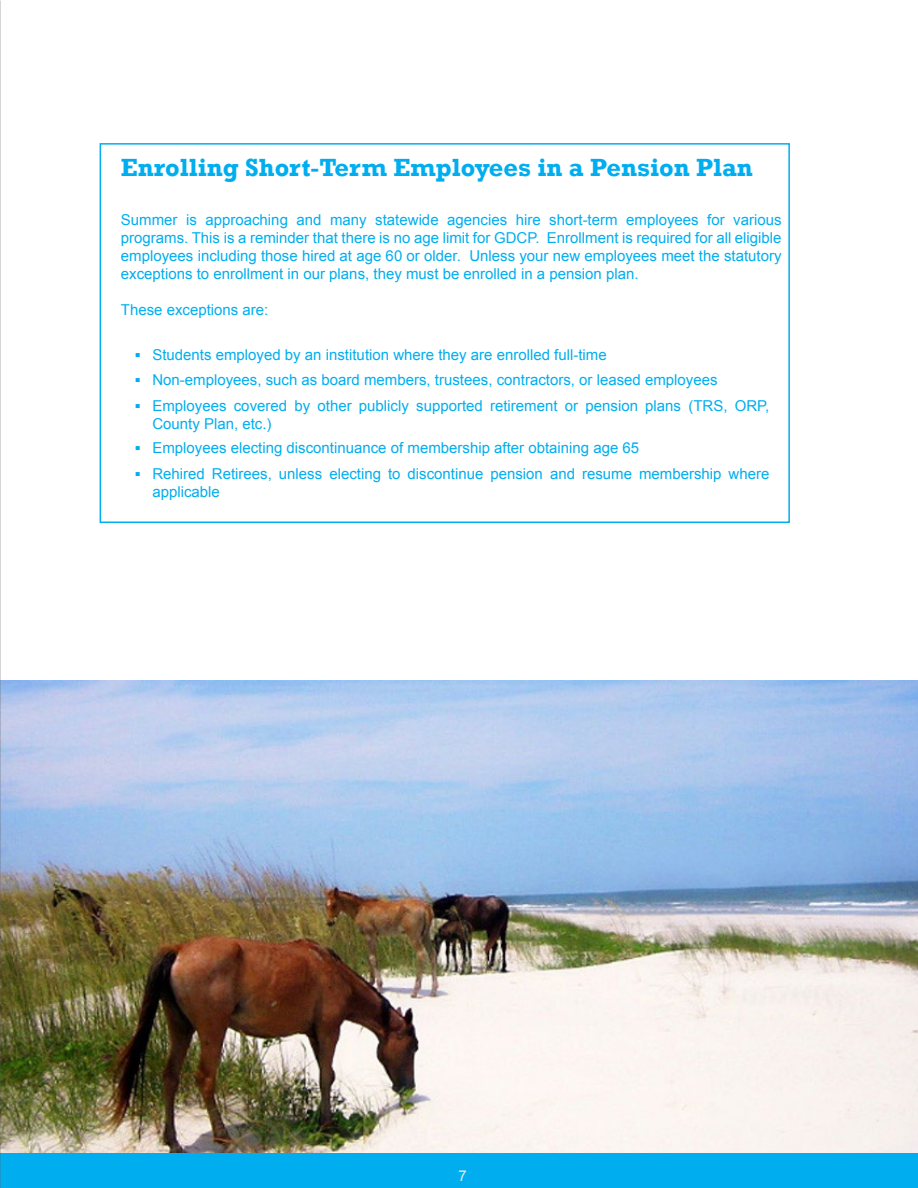
<style>
.page{position:relative;width:918px;height:1188px;background:#fff}
.page>*{position:absolute;margin:0;border:0;box-sizing:border-box;transform-origin:0 0}
.t1{font:700 25.5px "Rockwell";color:#00aeef}
.t2{font:15px/18px "Arial";color:#00aeef}
.t3{font:15px "Arial";color:#e6e7e8}
.s1{font-weight:700}
</style>
<div class="page">
<div style="left:100px;top:143px;width:690px;height:380px;border:2px solid #00aeef"></div>
<img style="left:0;top:680px;width:918px;height:474px">
<div style="left:1px;top:1154px;width:917px;height:34px;background:#00aeef"></div>
<h1 class="t1" style="left:121px;top:152px;width:633px">Enrolling Short-Term Employees in a Pension Plan</h1>
<p class="t2" style="left:121px;top:211px;width:662px;text-align:justify">Summer is approaching and many statewide agencies hire short-term employees for various programs. This is a reminder that there is no age limit for GDCP. Enrollment is required for all eligible employees including those hired at age 60 or older. Unless your new employees meet the statutory exceptions to enrollment in our plans, they must be enrolled in a pension plan.</p>
<p class="t2" style="left:121px;top:301px;width:149px">These exceptions are:</p>
<p class="t2" style="left:135px;top:346px;width:473px"><span class="s1">▪</span> Students employed by an institution where they are enrolled full-time</p>
<p class="t2" style="left:135px;top:371px;width:584px"><span class="s1">▪</span> Non-employees, such as board members, trustees, contractors, or leased employees</p>
<p class="t2" style="left:152px;top:397px;width:619px;text-indent:-17px"><span class="s1">▪</span> Employees covered by other publicly supported retirement or pension plans (TRS, ORP,<br>County Plan, etc.)</p>
<p class="t2" style="left:135px;top:439px;width:506px"><span class="s1">▪</span> Employees electing discontinuance of membership after obtaining age 65</p>
<p class="t2" style="left:152px;top:465px;width:619px;text-indent:-17px"><span class="s1">▪</span> Rehired Retirees, unless electing to discontinue pension and resume membership where applicable</p>
<p class="t3" style="left:459px;top:1166px;width:10px">7</p>
</div>
